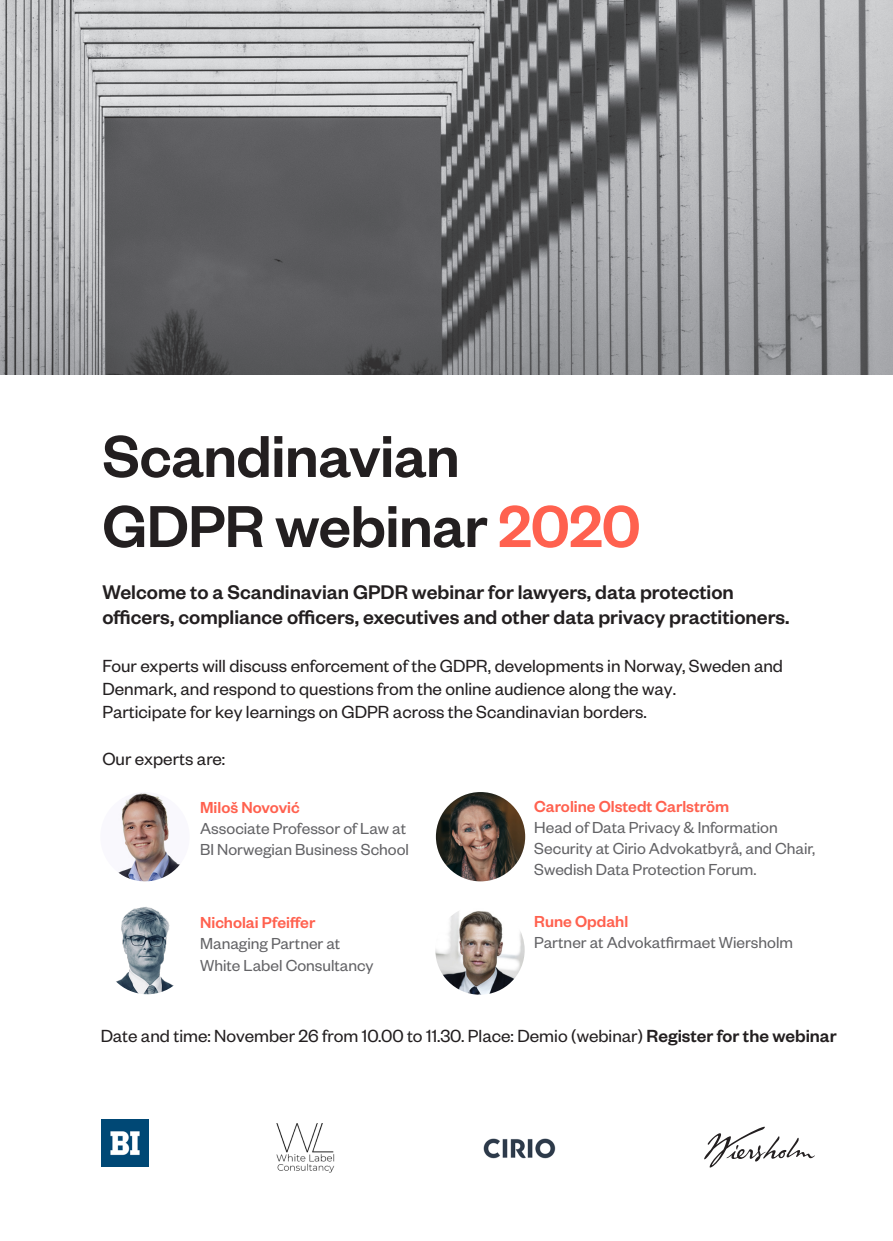
<style>
.page{position:relative;width:893px;height:1241px;background:#fff}
.page>*{position:absolute;margin:0;border:0;box-sizing:border-box;transform-origin:0 0}
.t1{font:500 64.92px/70px "Founders Grotesk";letter-spacing:-.01em;color:#231f20}
.t2{font:500 21.7px/25.2px "Founders Grotesk";color:#231f20}
.t3{font:19.25px/23.1px "Founders Grotesk";color:#231f20}
.t4{font:17.5px/21px "Founders Grotesk";color:#636366}
.t5{font:500 17.5px "Founders Grotesk";color:#ff614f}
.s1{color:#ff614f}
.s2{font-weight:500}
</style>
<div class="page">
<img style="left:0;top:0;width:893px;height:375px">
<svg style="left:704px;top:1126px;width:111px;height:41px"></svg>
<img style="left:100px;top:792px;width:90px;height:89px;border-radius:45px">
<img style="left:103px;top:904px;width:89px;height:90px;border-radius:45px">
<img style="left:436px;top:792px;width:89px;height:89px;border-radius:45px">
<img style="left:435px;top:911px;width:90px;height:83px">
<img style="left:101px;top:1119px;width:47px;height:47px">
<img style="left:483px;top:1138px;width:73px;height:21px">
<img style="left:277px;top:1123px;width:57px;height:48px">
<p class="t1" style="left:102px;top:418px;width:540px">Scandinavian<br>GDPR webinar <span class="s1">2020</span></p>
<p class="t2" style="left:102px;top:578px;width:689px">Welcome to a Scandinavian GPDR webinar for lawyers, data protection officers, compliance officers, executives and other data privacy practitioners.</p>
<p class="t3" style="left:102px;top:653px;width:682px">Four experts will discuss enforcement of the GDPR, developments in Norway, Sweden and<br>Denmark, and respond to questions from the online audience along the way.<br>Participate for key learnings on GDPR across the Scandinavian borders.</p>
<p class="t3" style="left:102px;top:746px;width:124px">Our experts are:</p>
<p class="t5" style="left:200px;top:796px;width:101px">Miloš Novović</p>
<p class="t4" style="left:200px;top:816px;width:207px">Associate Professor of Law at</p>
<p class="t4" style="left:200px;top:837px;width:210px">BI Norwegian Business School</p>
<p class="t5" style="left:200px;top:911px;width:117px">Nicholai Pfeiffer</p>
<p class="t4" style="left:200px;top:932px;width:142px">Managing Partner at</p>
<p class="t4" style="left:200px;top:953px;width:175px">White Label Consultancy</p>
<p class="t5" style="left:534px;top:795px;width:196px">Caroline Olstedt Carlström</p>
<p class="t4" style="left:534px;top:815px;width:282px">Head of Data Privacy &amp; Information<br>Security at Cirio Advokatbyrå, and Chair,<br>Swedish Data Protection Forum.</p>
<p class="t5" style="left:534px;top:910px;width:95px">Rune Opdahl</p>
<p class="t4" style="left:534px;top:931px;width:260px">Partner at Advokatfirmaet Wiersholm</p>
<p class="t3" style="left:101px;top:1022px;width:737px">Date and time: November 26 from 10.00 to 11.30. Place: Demio (webinar) <span class="s2">Register for the webinar</span></p>
</div>
